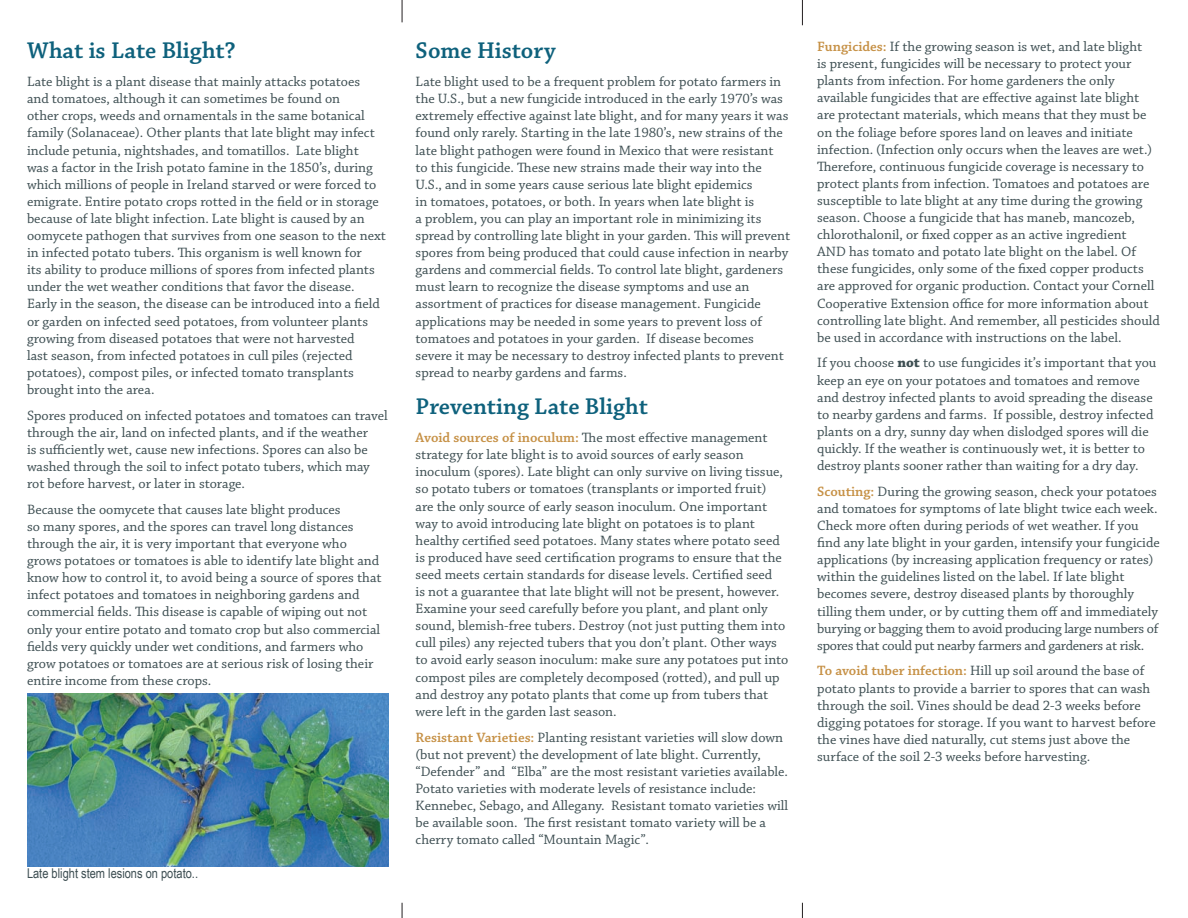
<style>
.page{position:relative;width:1188px;height:918px;background:#fff}
.page>*{position:absolute;margin:0;border:0;box-sizing:border-box;transform-origin:0 0}
.Heading{font:600 24px "Chaparral Pro";color:#0e617c}
.text{font:14.25px/17.1px "Chaparral Pro";color:#3d4e52}
.boilerplate{font:13.5px "Arial Narrow";color:#3d4e52}
.s1{font-weight:600;color:#c69146}
.s2{font-weight:700}
</style>
<div class="page">
<img style="left:27px;top:694px;width:362px;height:172px">
<svg style="left:402px;top:0;width:1px;height:22px"></svg>
<svg style="left:402px;top:903px;width:1px;height:15px"></svg>
<svg style="left:802px;top:0;width:1px;height:25px"></svg>
<svg style="left:802px;top:903px;width:1px;height:15px"></svg>
<p class="Heading" style="left:27px;top:37px;width:210px">What is Late Blight?</p>
<p class="text" style="left:27px;top:74px;width:361px">Late blight is a plant disease that mainly attacks potatoes<br>and tomatoes, although it can sometimes be found on<br>other crops, weeds and ornamentals in the same botanical family (Solanaceae). Other plants that late blight may infect include petunia, nightshades, and tomatillos. Late blight<br>was a factor in the Irish potato famine in the 1850’s, during which millions of people in Ireland starved or were forced to emigrate. Entire potato crops rotted in the field or in storage because of late blight infection. Late blight is caused by an oomycete pathogen that survives from one season to the next in infected potato tubers. This organism is well known for<br>its ability to produce millions of spores from infected plants under the wet weather conditions that favor the disease.<br>Early in the season, the disease can be introduced into a field or garden on infected seed potatoes, from volunteer plants growing from diseased potatoes that were not harvested<br>last season, from infected potatoes in cull piles (rejected potatoes), compost piles, or infected tomato transplants brought into the area.</p>
<p class="text" style="left:27px;top:407px;width:362px">Spores produced on infected potatoes and tomatoes can travel through the air, land on infected plants, and if the weather<br>is sufficiently wet, cause new infections. Spores can also be washed through the soil to infect potato tubers, which may rot before harvest, or later in storage.</p>
<p class="text" style="left:27px;top:501px;width:356px">Because the oomycete that causes late blight produces<br>so many spores, and the spores can travel long distances through the air, it is very important that everyone who grows potatoes or tomatoes is able to identify late blight and know how to control it, to avoid being a source of spores that infect potatoes and tomatoes in neighboring gardens and commercial fields. This disease is capable of wiping out not only your entire potato and tomato crop but also commercial fields very quickly under wet conditions, and farmers who grow potatoes or tomatoes are at serious risk of losing their entire income from these crops.</p>
<p class="boilerplate" style="left:27px;top:863px;width:173px">Late blight stem lesions on potato..</p>
<p class="Heading" style="left:416px;top:37px;width:142px">Some History</p>
<p class="text" style="left:416px;top:74px;width:376px">Late blight used to be a frequent problem for potato farmers in the U.S., but a new fungicide introduced in the early 1970’s was extremely effective against late blight, and for many years it was found only rarely. Starting in the late 1980’s, new strains of the late blight pathogen were found in Mexico that were resistant<br>to this fungicide. These new strains made their way into the U.S., and in some years cause serious late blight epidemics<br>in tomatoes, potatoes, or both. In years when late blight is<br>a problem, you can play an important role in minimizing its spread by controlling late blight in your garden. This will prevent spores from being produced that could cause infection in nearby gardens and commercial fields. To control late blight, gardeners must learn to recognize the disease symptoms and use an assortment of practices for disease management. Fungicide applications may be needed in some years to prevent loss of tomatoes and potatoes in your garden. If disease becomes severe it may be necessary to destroy infected plants to prevent spread to nearby gardens and farms.</p>
<p class="Heading" style="left:416px;top:393px;width:234px">Preventing Late Blight</p>
<p class="text" style="left:416px;top:430px;width:374px"><span class="s1">Avoid sources of inoculum:</span> The most effective management strategy for late blight is to avoid sources of early season inoculum (spores). Late blight can only survive on living tissue, so potato tubers or tomatoes (transplants or imported fruit)<br>are the only source of early season inoculum. One important way to avoid introducing late blight on potatoes is to plant healthy certified seed potatoes. Many states where potato seed is produced have seed certification programs to ensure that the seed meets certain standards for disease levels. Certified seed<br>is not a guarantee that late blight will not be present, however.<br>Examine your seed carefully before you plant, and plant only sound, blemish-free tubers. Destroy (not just putting them into cull piles) any rejected tubers that you don’t plant. Other ways to avoid early season inoculum: make sure any potatoes put into compost piles are completely decomposed (rotted), and pull up and destroy any potato plants that come up from tubers that were left in the garden last season.</p>
<p class="text" style="left:416px;top:729px;width:374px"><span class="s1">Resistant Varieties:</span> Planting resistant varieties will slow down (but not prevent) the development of late blight. Currently, “Defender” and “Elba” are the most resistant varieties available.<br>Potato varieties with moderate levels of resistance include:<br>Kennebec, Sebago, and Allegany. Resistant tomato varieties will be available soon. The first resistant tomato variety will be a cherry tomato called “Mountain Magic”.</p>
<p class="text" style="left:817px;top:39px;width:344px"><span class="s1">Fungicides:</span> If the growing season is wet, and late blight<br>is present, fungicides will be necessary to protect your plants from infection. For home gardeners the only available fungicides that are effective against late blight are protectant materials, which means that they must be on the foliage before spores land on leaves and initiate infection. (Infection only occurs when the leaves are wet.)<br>Therefore, continuous fungicide coverage is necessary to protect plants from infection. Tomatoes and potatoes are susceptible to late blight at any time during the growing season. Choose a fungicide that has maneb, mancozeb, chlorothalonil, or fixed copper as an active ingredient<br>AND has tomato and potato late blight on the label. Of these fungicides, only some of the fixed copper products are approved for organic production. Contact your Cornell Cooperative Extension office for more information about controlling late blight. And remember, all pesticides should be used in accordance with instructions on the label.</p>
<p class="text" style="left:817px;top:355px;width:341px">If you choose <span class="s2">not</span> to use fungicides it’s important that you keep an eye on your potatoes and tomatoes and remove and destroy infected plants to avoid spreading the disease to nearby gardens and farms. If possible, destroy infected plants on a dry, sunny day when dislodged spores will die quickly. If the weather is continuously wet, it is better to destroy plants sooner rather than waiting for a dry day.</p>
<p class="text" style="left:817px;top:483px;width:344px"><span class="s1">Scouting:</span> During the growing season, check your potatoes and tomatoes for symptoms of late blight twice each week.<br>Check more often during periods of wet weather. If you find any late blight in your garden, intensify your fungicide applications (by increasing application frequency or rates) within the guidelines listed on the label. If late blight becomes severe, destroy diseased plants by thoroughly tilling them under, or by cutting them off and immediately burying or bagging them to avoid producing large numbers of spores that could put nearby farmers and gardeners at risk.</p>
<p class="text" style="left:817px;top:663px;width:340px"><span class="s1">To avoid tuber infection:</span> Hill up soil around the base of potato plants to provide a barrier to spores that can wash through the soil. Vines should be dead 2-3 weeks before digging potatoes for storage. If you want to harvest before the vines have died naturally, cut stems just above the surface of the soil 2-3 weeks before harvesting.</p>
</div>
